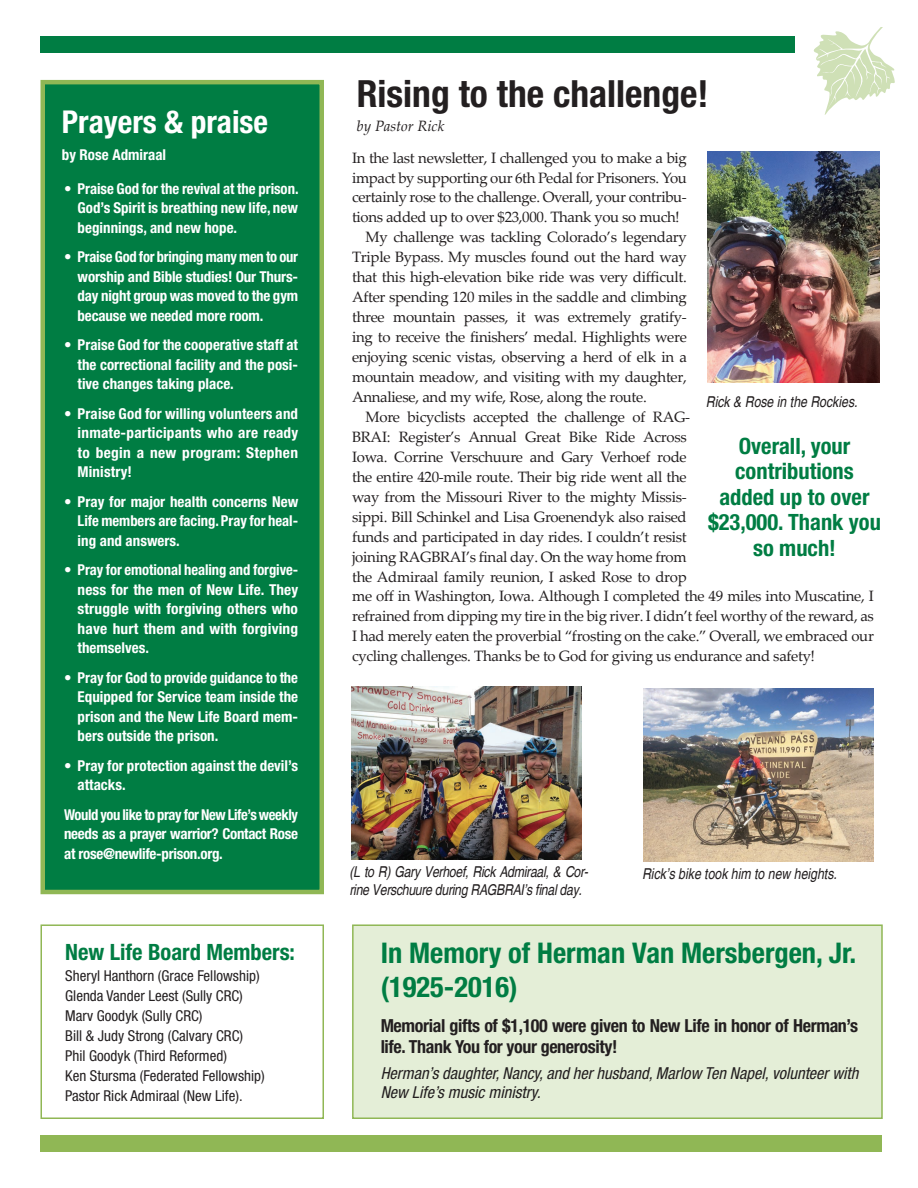
<style>
.page{position:relative;width:918px;height:1188px;background:#fff}
.page>*{position:absolute;margin:0;border:0;box-sizing:border-box;transform-origin:0 0}
.large_headline{font:700 condensed 37.5px "Helvetica Neue LT Std";color:#231f20}
.medium_headline{font:700 condensed 31.5px "Helvetica Neue LT Std";color:#fff}
.medium_headline-2{font:700 condensed 28.5px "Helvetica Neue LT Std";color:#007d43}
.subhead{font:700 condensed 22.5px/25.5px "Helvetica Neue LT Std";color:#007d43;text-align:center}
.main_body{font:700 condensed 18px/21px "Helvetica Neue LT Std";letter-spacing:-.02em;color:#231f20}
.main_body-2{font:italic condensed 16.5px/19.5px "Helvetica Neue LT Std";color:#231f20}
.main_body-3{font:15px/20px "Palatino Linotype";letter-spacing:-.02em;color:#231f20;text-align:justify}
.bullets_on_green{font:700 condensed 15px/19.5px "Helvetica Neue LT Std";color:#fff;text-align:justify}
.main_body-4{font:condensed 15px "Helvetica Neue LT Std";color:#231f20}
.t1{font:italic condensed 15px/18px "Helvetica";letter-spacing:-.02em;color:#231f20}
.t2{font:italic condensed 15px "Helvetica";color:#231f20}
.medium_headline-3{font:700 condensed 15px "Helvetica Neue LT Std";color:#fff}
.large_headline-2{font:italic 15px "Palatino Linotype";color:#231f20}
</style>
<div class="page">
<div style="left:40px;top:36px;width:755px;height:16px;background:#007d43"></div>
<div style="left:40px;top:1136px;width:842px;height:16px;background:#90b755"></div>
<svg style="left:813px;top:27px;width:82px;height:88px"></svg>
<div style="left:40px;top:80px;width:284px;height:814px;background:#007d43;border:4px solid #90b755"></div>
<img style="left:707px;top:152px;width:173px;height:230px">
<img style="left:351px;top:686px;width:231px;height:173px">
<img style="left:644px;top:689px;width:230px;height:172px">
<div style="left:352px;top:924px;width:531px;height:195px;background:#e4eed7;border:2px solid #90b755"></div>
<div style="left:40px;top:924px;width:284px;height:195px;border:2px solid #90b755"></div>
<p class="medium_headline" style="left:62px;top:102px;width:208px">Prayers &amp; praise</p>
<p class="medium_headline-3" style="left:62px;top:145px;width:106px">by Rose Admiraal</p>
<p class="bullets_on_green" style="left:78px;top:179px;width:222px;text-indent:-14px">• Praise God for the revival at the prison.<br>God’s Spirit is breathing new life, new beginnings, and new hope.</p>
<p class="bullets_on_green" style="left:78px;top:247px;width:222px;text-indent:-14px">• Praise God for bringing many men to our worship and Bible studies! Our Thurs&shy;day night group was moved to the gym because we needed more room.</p>
<p class="bullets_on_green" style="left:78px;top:335px;width:222px;text-indent:-14px">• Praise God for the cooperative staff at the correctional facility and the posi&shy;tive changes taking place.</p>
<p class="bullets_on_green" style="left:78px;top:404px;width:222px;text-indent:-14px">• Praise God for willing volunteers and inmate-participants who are ready to begin a new program: Stephen Ministry!</p>
<p class="bullets_on_green" style="left:78px;top:492px;width:222px;text-indent:-14px">• Pray for major health concerns New Life members are facing. Pray for heal&shy;ing and answers.</p>
<p class="bullets_on_green" style="left:78px;top:560px;width:222px;text-indent:-14px">• Pray for emotional healing and forgive&shy;ness for the men of New Life. They struggle with forgiving others who have hurt them and with forgiving themselves.</p>
<p class="bullets_on_green" style="left:78px;top:668px;width:222px;text-indent:-14px">• Pray for God to provide guidance to the Equipped for Service team inside the prison and the New Life Board mem&shy;bers outside the prison.</p>
<p class="bullets_on_green" style="left:78px;top:756px;width:222px;text-indent:-14px">• Pray for protection against the devil’s attacks.</p>
<p class="bullets_on_green" style="left:64px;top:805px;width:236px">Would you like to pray for New Life’s weekly needs as a prayer warrior? Contact Rose at rose@newlife-prison.org.</p>
<p class="subhead" style="left:65px;top:939px;width:231px">New Life Board Members:</p>
<p class="main_body-4" style="left:65px;top:967px;width:196px">Sheryl Hanthorn (Grace Fellowship)</p>
<p class="main_body-4" style="left:65px;top:987px;width:179px">Glenda Vander Leest (Sully CRC)</p>
<p class="main_body-4" style="left:65px;top:1007px;width:139px">Marv Goodyk (Sully CRC)</p>
<p class="main_body-4" style="left:65px;top:1027px;width:179px">Bill &amp; Judy Strong (Calvary CRC)</p>
<p class="main_body-4" style="left:65px;top:1047px;width:163px">Phil Goodyk (Third Reformed)</p>
<p class="main_body-4" style="left:65px;top:1067px;width:201px">Ken Stursma (Federated Fellowship)</p>
<p class="main_body-4" style="left:65px;top:1087px;width:179px">Pastor Rick Admiraal (New Life).</p>
<p class="large_headline" style="left:357px;top:71px;width:353px">Rising to the challenge!</p>
<p class="large_headline-2" style="left:357px;top:115px;width:89px">by Pastor Rick</p>
<p class="main_body-3" style="left:352px;top:147px;width:336px">In the last newsletter, I challenged you to make a big impact by supporting our 6th Pedal for Prisoners. You certainly rose to the challenge. Overall, your contribu&shy;tions added up to over $23,000. Thank you so much!</p>
<p class="main_body-3" style="left:352px;top:227px;width:336px;text-indent:14px">My challenge was tackling Colorado’s legendary Triple Bypass. My muscles found out the hard way that this high-elevation bike ride was very difficult.<br>After spending 120 miles in the saddle and climbing three mountain passes, it was extremely gratify&shy;ing to receive the finishers’ medal. Highlights were enjoying scenic vistas, observing a herd of elk in a mountain meadow, and visiting with my daughter, Annaliese, and my wife, Rose, along the route.</p>
<p class="main_body-3" style="left:352px;top:406px;width:523px;text-align:left;text-indent:14px">More bicyclists accepted the challenge of RAG-<br>BRAI: Register’s Annual Great Bike Ride Across<br>Iowa. Corrine Verschuure and Gary Verhoef rode<br>the entire 420-mile route. Their big ride went all the<br>way from the Missouri River to the mighty Missis-<br>sippi. Bill Schinkel and Lisa Groenendyk also raised<br>funds and participated in day rides. I couldn’t resist<br>joining RAGBRAI’s final day. On the way home from<br>the Admiraal family reunion, I asked Rose to drop<br>me off in Washington, Iowa. Although I completed the 49 miles into Muscatine, I refrained from dipping my tire in the big river. I didn’t feel worthy of the reward, as I had merely eaten the proverbial “frosting on the cake.” Overall, we embraced our cycling challenges. Thanks be to God for giving us endurance and safety!</p>
<p class="t2" style="left:706px;top:392px;width:153px">Rick &amp; Rose in the Rockies.</p>
<p class="subhead" style="left:708px;top:433px;width:174px">Overall, your contributions added up to over $23,000. Thank you so much!</p>
<p class="t1" style="left:350px;top:863px;width:240px">(L to R) Gary Verhoef, Rick Admiraal, &amp; Cor&shy;rine Verschuure during RAGBRAI’s final day.</p>
<p class="t2" style="left:642px;top:865px;width:196px">Rick’s bike took him to new heights.</p>
<p class="medium_headline-2" style="left:381px;top:935px;width:477px">In Memory of Herman Van Mersbergen, Jr.</p>
<p class="medium_headline-2" style="left:381px;top:970px;width:138px">(1925-2016)</p>
<p class="main_body" style="left:381px;top:1014px;width:479px">Memorial gifts of $1,100 were given to New Life in honor of Herman’s life. Thank You for your generosity!</p>
<p class="main_body-2" style="left:381px;top:1064px;width:479px">Herman’s daughter, Nancy, and her husband, Marlow Ten Napel, volunteer with<br>New Life’s music ministry.</p>
</div>
